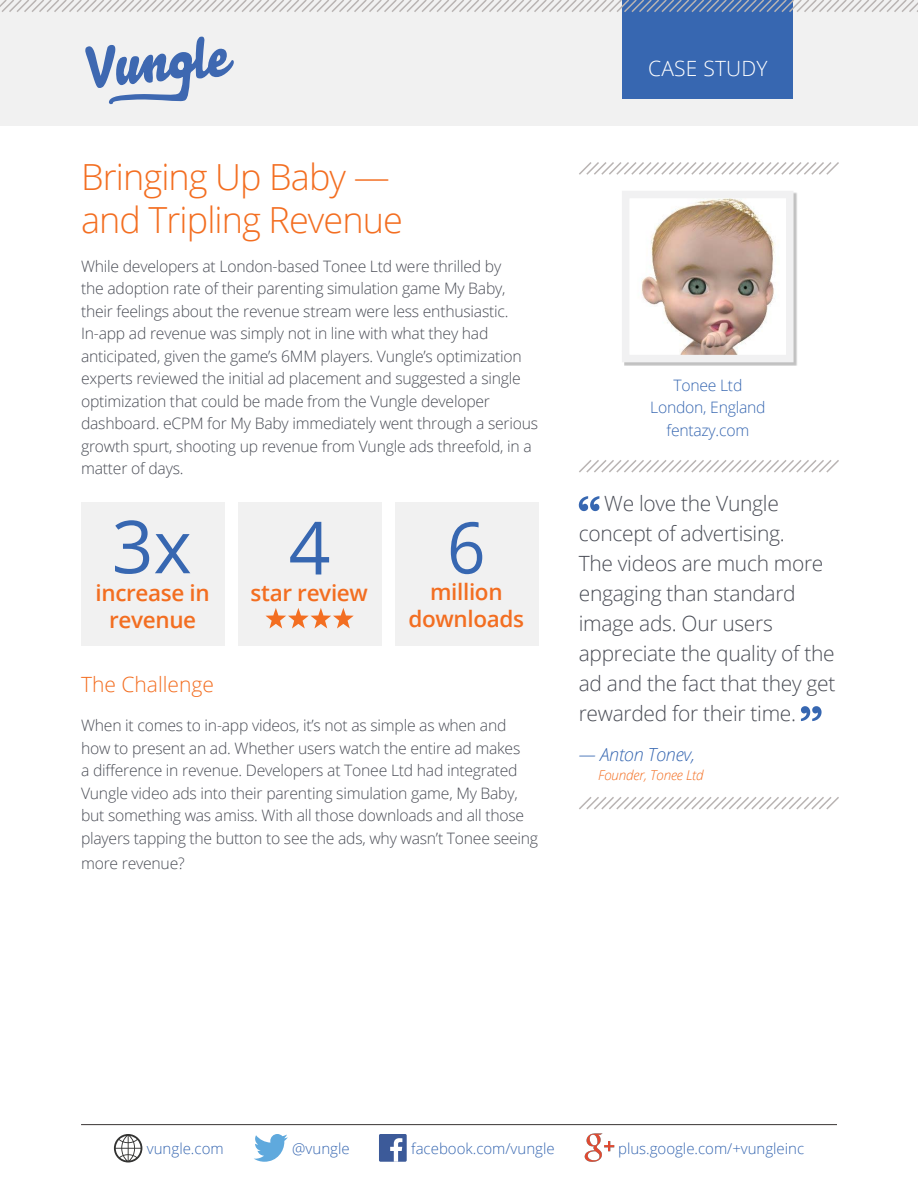
<style>
.page{position:relative;width:918px;height:1188px;background:#fff}
.page>*{position:absolute;margin:0;border:0;box-sizing:border-box;transform-origin:0 0}
.t1{font:300 36px/43.2px "Open Sans";letter-spacing:-.025em;color:#f36e21}
.t2{font:600 22.5px/27px "Open Sans";letter-spacing:-.015em;color:#f36e21;text-align:center}
.t3{font:300 21px/30px "Open Sans";letter-spacing:-.015em;color:#4a4d56}
.t4{font:300 21px "Open Sans";color:#f36e21}
.t5{font:300 21px "Open Sans";letter-spacing:.01em;color:#fff}
.t6{font:italic 300 18px "Open Sans";letter-spacing:-.015em;color:#3767b1}
.t7{font:300 15.75px/22.5px "Open Sans";letter-spacing:-.015em;color:#4a4d56}
.t8{font:300 15.75px/22.5px "Open Sans";letter-spacing:-.015em;color:#3767b1;text-align:center}
.t9{font:300 15px "Open Sans";color:#3767b1}
.t10{font:italic 300 13.5px "Open Sans";letter-spacing:-.015em;color:#f36e21}
</style>
<div class="page">
<div style="left:0;top:0;width:918px;height:126px;background:#f1f1f1"></div>
<svg style="left:85px;top:37px;width:149px;height:67px"></svg>
<div style="left:622px;top:0;width:171px;height:98px;background:#3767b1"></div>
<svg style="left:0;top:0;width:918px;height:12px"></svg>
<hr style="left:81px;top:1124px;width:756px;height:1px;background:#383433">
<svg style="left:254px;top:1134px;width:34px;height:28px"></svg>
<div style="left:379px;top:1134px;width:28px;height:28px;background:#3c5a99;border-radius:2px"></div>
<svg style="left:390px;top:1138px;width:12px;height:24px"></svg>
<svg style="left:114px;top:1134px;width:28px;height:28px"></svg>
<img style="left:585px;top:1124px;width:30px;height:38px">
<svg style="left:622px;top:191px;width:175px;height:175px"></svg>
<div style="left:81px;top:502px;width:143px;height:144px;background:#f1f1f1"></div>
<div style="left:238px;top:502px;width:143px;height:144px;background:#f1f1f1"></div>
<div style="left:395px;top:502px;width:143px;height:144px;background:#f1f1f1"></div>
<svg style="left:115px;top:520px;width:75px;height:54px"></svg>
<svg style="left:266px;top:608px;width:88px;height:20px"></svg>
<svg style="left:451px;top:522px;width:31px;height:52px"></svg>
<svg style="left:579px;top:460px;width:260px;height:13px"></svg>
<svg style="left:579px;top:162px;width:260px;height:13px"></svg>
<svg style="left:579px;top:496px;width:20px;height:15px"></svg>
<svg style="left:801px;top:706px;width:21px;height:15px"></svg>
<svg style="left:579px;top:797px;width:260px;height:13px"></svg>
<svg style="left:290px;top:522px;width:39px;height:52px"></svg>
<p class="t1" style="left:81px;top:154px;width:323px">Bringing Up Baby — and Tripling Revenue</p>
<p class="t7" style="left:81px;top:254px;width:459px">While developers at London-based Tonee Ltd were thrilled by<br>the adoption rate of their parenting simulation game My Baby, their feelings about the revenue stream were less enthusiastic.<br>In-app ad revenue was simply not in line with what they had anticipated, given the game’s 6MM players. Vungle’s optimization experts reviewed the initial ad placement and suggested a single optimization that could be made from the Vungle developer dashboard. eCPM for My Baby immediately went through a serious growth spurt, shooting up revenue from Vungle ads threefold, in a matter of days.</p>
<p class="t2" style="left:96px;top:579px;width:116px">increase in revenue</p>
<p class="t2" style="left:251px;top:579px;width:119px">star review</p>
<p class="t2" style="left:430px;top:578px;width:74px">million</p>
<p class="t2" style="left:408px;top:605px;width:117px">downloads</p>
<p class="t4" style="left:81px;top:670px;width:134px">The Challenge</p>
<p class="t7" style="left:81px;top:714px;width:459px">When it comes to in-app videos, it’s not as simple as when and how to present an ad. Whether users watch the entire ad makes<br>a difference in revenue. Developers at Tonee Ltd had integrated Vungle video ads into their parenting simulation game, My Baby, but something was amiss. With all those downloads and all those players tapping the button to see the ads, why wasn’t Tonee seeing</p>
<p class="t7" style="left:81px;top:852px;width:105px">more revenue?</p>
<h3 class="t5" style="left:648px;top:54px;width:121px">CASE STUDY</h3>
<p class="t8" style="left:650px;top:373px;width:117px">Tonee Ltd<br>London, England fentazy.com</p>
<p class="t3" style="left:579px;top:488px;width:258px;text-indent:25px">We love the Vungle concept of advertising.<br>The videos are much more engaging than standard image ads. Our users appreciate the quality of the ad and the fact that they get rewarded for their time.</p>
<p class="t6" style="left:579px;top:742px;width:118px">— Anton Tonev,</p>
<p class="t10" style="left:598px;top:765px;width:107px">Founder, Tonee Ltd</p>
<p class="t9" style="left:147px;top:1138px;width:78px">vungle.com</p>
<p class="t9" style="left:292px;top:1138px;width:59px">@vungle</p>
<p class="t9" style="left:411px;top:1138px;width:145px">facebook.com/vungle</p>
<p class="t9" style="left:618px;top:1138px;width:188px">plus.google.com/+vungleinc</p>
</div>
